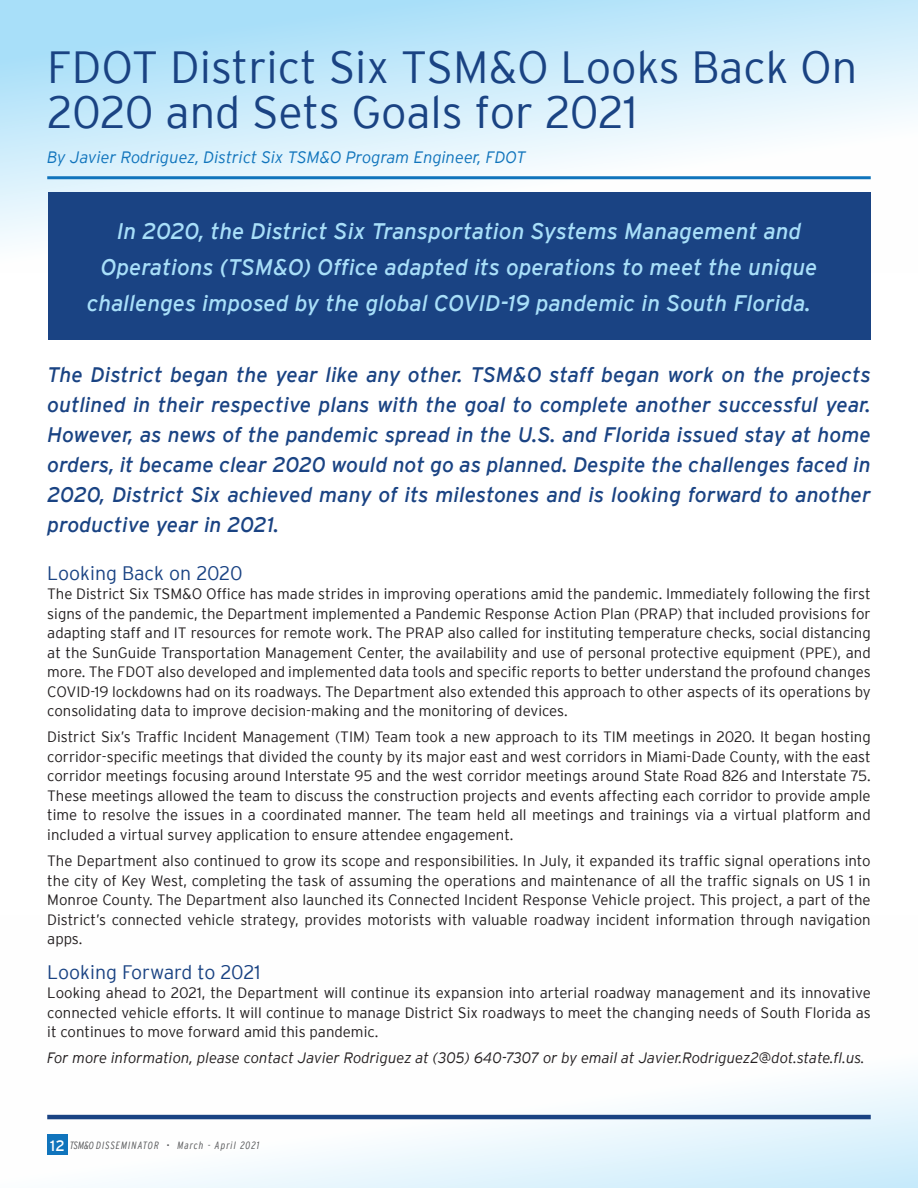
<style>
.page{position:relative;width:918px;height:1188px;background:#fff}
.page>*{position:absolute;margin:0;border:0;box-sizing:border-box;transform-origin:0 0}
.Header_-_Article_Tit{font:300 45px/45px "Interstate";color:#1a4383}
.Intro_Paragraph_-_No{font:italic 22.5px "Interstate";color:#a8dff9}
.Intro_Paragraph_-_No-2{font:italic 21px/30px "Interstate";color:#1a4383;text-align:justify}
.Subhead{font:300 19.5px "Interstate";color:#1a4383}
.Byline_-_Author_Name{font:italic 300 16.5px "Interstate";color:#1074bc}
.Body_Copy{font:300 15px/19.5px "Interstate";color:#231f20;text-align:justify}
.For_More_Info{font:italic 300 15px "Interstate";color:#231f20}
.t1{font:italic 300 condensed 10.5px "Interstate";letter-spacing:.1em;color:#57585a}
.s1{font-weight:400;font-style:normal;font-stretch:normal;font-size:15px;color:#fff}
</style>
<div class="page">
<svg style="left:47px;top:1074px;width:871px;height:114px"></svg>
<svg style="left:0;top:0;width:918px;height:242px"></svg>
<div style="left:47px;top:1135px;width:21px;height:20px;background:#1074bc"></div>
<hr style="left:47px;top:1115px;width:824px;height:4px;background:#1a4383">
<div style="left:48px;top:192px;width:823px;height:148px;background:#1a4383"></div>
<hr style="left:47px;top:176px;width:824px;height:3px;background:#1074bc">
<p class="Header_-_Article_Tit" style="left:47px;top:45px;width:812px">FDOT District Six TSM&amp;O Looks Back On<br>2020 and Sets Goals for 2021</p>
<p class="Byline_-_Author_Name" style="left:47px;top:148px;width:480px">By Javier Rodriguez, District Six TSM&amp;O Program Engineer, FDOT</p>
<p class="Intro_Paragraph_-_No" style="left:117px;top:219px;width:686px">In 2020, the District Six Transportation Systems Management and</p>
<p class="Intro_Paragraph_-_No" style="left:101px;top:255px;width:718px">Operations (TSM&amp;O) Office adapted its operations to meet the unique</p>
<p class="Intro_Paragraph_-_No" style="left:87px;top:291px;width:726px">challenges imposed by the global COVID-19 pandemic in South Florida.</p>
<p class="Intro_Paragraph_-_No-2" style="left:47px;top:359px;width:825px">The District began the year like any other. TSM&amp;O staff began work on the projects outlined in their respective plans with the goal to complete another successful year.<br>However, as news of the pandemic spread in the U.S. and Florida issued stay at home orders, it became clear 2020 would not go as planned. Despite the challenges faced in 2020, District Six achieved many of its milestones and is looking forward to another productive year in 2021.</p>
<p class="Subhead" style="left:47px;top:562px;width:197px">Looking Back on 2020</p>
<p class="Body_Copy" style="left:47px;top:584px;width:825px">The District Six TSM&amp;O Office has made strides in improving operations amid the pandemic. Immediately following the first signs of the pandemic, the Department implemented a Pandemic Response Action Plan (PRAP) that included provisions for adapting staff and IT resources for remote work. The PRAP also called for instituting temperature checks, social distancing at the SunGuide Transportation Management Center, the availability and use of personal protective equipment (PPE), and more. The FDOT also developed and implemented data tools and specific reports to better understand the profound changes COVID-19 lockdowns had on its roadways. The Department also extended this approach to other aspects of its operations by consolidating data to improve decision-making and the monitoring of devices.</p>
<p class="Body_Copy" style="left:47px;top:727px;width:825px">District Six’s Traffic Incident Management (TIM) Team took a new approach to its TIM meetings in 2020. It began hosting corridor-specific meetings that divided the county by its major east and west corridors in Miami-Dade County, with the east corridor meetings focusing around Interstate 95 and the west corridor meetings around State Road 826 and Interstate 75.<br>These meetings allowed the team to discuss the construction projects and events affecting each corridor to provide ample time to resolve the issues in a coordinated manner. The team held all meetings and trainings via a virtual platform and included a virtual survey application to ensure attendee engagement.</p>
<p class="Body_Copy" style="left:47px;top:851px;width:825px">The Department also continued to grow its scope and responsibilities. In July, it expanded its traffic signal operations into the city of Key West, completing the task of assuming the operations and maintenance of all the traffic signals on US 1 in Monroe County. The Department also launched its Connected Incident Response Vehicle project. This project, a part of the District’s connected vehicle strategy, provides motorists with valuable roadway incident information through navigation apps.</p>
<p class="Subhead" style="left:47px;top:961px;width:215px">Looking Forward to 2021</p>
<p class="Body_Copy" style="left:47px;top:983px;width:825px">Looking ahead to 2021, the Department will continue its expansion into arterial roadway management and its innovative connected vehicle efforts. It will continue to manage District Six roadways to meet the changing needs of South Florida as it continues to move forward amid this pandemic.</p>
<p class="For_More_Info" style="left:47px;top:1050px;width:819px">For more information, please contact Javier Rodriguez at (305) 640-7307 or by email at Javier.Rodriguez2@dot.state.fl.us.</p>
<p class="t1" style="left:50px;top:1139px;width:211px"><span class="s1">12</span> TSM&amp;O DISSEMINATOR • March - April 2021</p>
</div>
